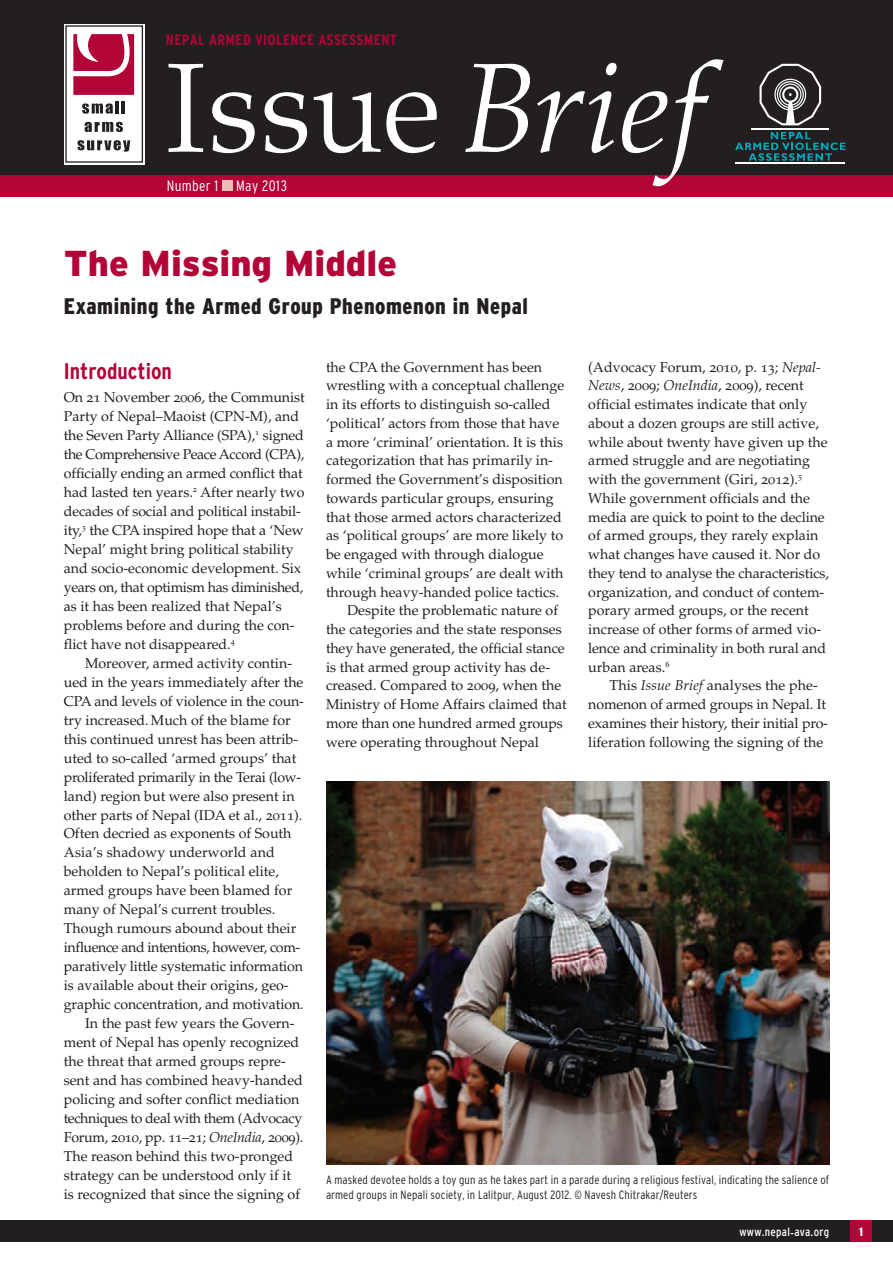
<style>
.page{position:relative;width:893px;height:1263px;background:#fff}
.page>*{position:absolute;margin:0;border:0;box-sizing:border-box;transform-origin:0 0}
.t1{font:300 126.9px "Palatino";letter-spacing:.005em;color:#fff}
.t2{font:900 36px "Interstate";color:#b30437}
.t3{font:900 condensed 22.5px "Interstate";letter-spacing:.025em;color:#231f20}
.t4{font:700 condensed 22.5px "Interstate";color:#b30437}
.t5{font:700 condensed 15px "Interstate";letter-spacing:.025em;color:#b30437}
.t6{font:300 condensed 15px "Interstate";letter-spacing:.025em;color:#fff}
.t7{font:14.25px/18.8px "Palatino";color:#231f20}
.t8{font:14.25px "Palatino";letter-spacing:-.03em;color:#231f20}
.t9{font:14.25px "Palatino";letter-spacing:-.02em;color:#231f20}
.t10{font:300 condensed 12px/15px "Interstate";letter-spacing:.01em;color:#231f20}
.t11{font:condensed 12px "Interstate";letter-spacing:.025em;color:#fff}
.t12{font:900 condensed 12px "Interstate";color:#fff}
.s1{font-style:italic}
.s2{font-family:"Palatino SC"}
</style>
<div class="page">
<div style="left:0;top:1220px;width:893px;height:22px;background:#231f20"></div>
<div style="left:850px;top:1220px;width:22px;height:22px;background:#b30437"></div>
<div style="left:0;top:0;width:893px;height:193px;background:#231f20"></div>
<div style="left:0;top:175px;width:893px;height:21px;background:#b30437"></div>
<div style="left:64px;top:24px;width:81px;height:140px;background:#f7f7f7"></div>
<div style="left:66px;top:26px;width:76px;height:136px;background:#fff"></div>
<div style="left:65px;top:25px;width:78px;height:138px;border:1px solid #231f20"></div>
<div style="left:72px;top:33px;width:64px;height:63px;background:#b30437;border:1px solid #fff"></div>
<svg style="left:72px;top:33px;width:64px;height:46px"></svg>
<svg style="left:82px;top:101px;width:43px;height:13px"></svg>
<svg style="left:85px;top:122px;width:38px;height:10px"></svg>
<svg style="left:78px;top:140px;width:52px;height:12px"></svg>
<div style="left:222px;top:181px;width:10px;height:10px;background:#eabcb7"></div>
<img style="left:326px;top:782px;width:503px;height:382px">
<hr style="left:751px;top:128px;width:78px;height:1px;background:#fff">
<hr style="left:735px;top:163px;width:110px;height:1px;background:#fff">
<svg style="left:735px;top:132px;width:110px;height:29px"></svg>
<svg style="left:759px;top:64px;width:62px;height:61px"></svg>
<p class="t5" style="left:166px;top:31px;width:232px">NEPAL ARMED VIOLENCE ASSESSMENT</p>
<h1 class="t1" style="left:166px;top:35px;width:540px">Issue <span class="s1">Brief</span></h1>
<p class="t6" style="left:167px;top:177px;width:122px">Number 1 May 2013</p>
<h2 class="t2" style="left:64px;top:243px;width:335px">The Missing Middle</h2>
<h3 class="t3" style="left:64px;top:294px;width:466px">Examining the Armed Group Phenomenon in Nepal</h3>
<h3 class="t4" style="left:64px;top:358px;width:110px">Introduction</h3>
<p class="t7" style="left:64px;top:388px;width:242px">On <span class="s2">21</span> November <span class="s2">2006</span>, the Communist Party of Nepal–Maoist (CPN-M), and the Seven Party Alliance (SPA),<sup>1</sup> signed the Comprehensive Peace Accord (CPA), officially ending an armed conflict that had lasted ten years.<sup>2</sup> After nearly two decades of social and political instabil&shy;ity,<sup>3</sup> the CPA inspired hope that a ‘New Nepal’ might bring political stability and socio-economic development. Six years on, that optimism has diminished, as it has been realized that Nepal’s problems before and during the con&shy;flict have not disappeared.<sup>4</sup></p>
<p class="t7" style="left:85px;top:654px;width:209px">Moreover, armed activity contin-</p>
<p class="t7" style="left:64px;top:673px;width:241px">ued in the years immediately after the</p>
<p class="t7" style="left:64px;top:692px;width:242px">CPA and levels of violence in the coun-</p>
<p class="t7" style="left:64px;top:711px;width:229px">try increased.Much of the blame for</p>
<p class="t7" style="left:64px;top:730px;width:236px">this continued unrest has been attrib-</p>
<p class="t7" style="left:64px;top:749px;width:234px">uted to so-called ‘armed groups’ that</p>
<p class="t9" style="left:64px;top:768px;width:239px">proliferated primarily in the Terai (low-</p>
<p class="t7" style="left:64px;top:786px;width:232px">land) region but were also present in</p>
<p class="t7" style="left:64px;top:805px;width:240px">other parts of Nepal (IDA et al., <span class="s2">2011</span>).</p>
<p class="t7" style="left:64px;top:824px;width:229px">Often decried as exponents of South</p>
<p class="t7" style="left:64px;top:843px;width:213px">Asia’s shadowy underworld and</p>
<p class="t7" style="left:64px;top:862px;width:217px">beholden to Nepal’s political elite,</p>
<p class="t7" style="left:64px;top:881px;width:230px">armed groups have been blamed for</p>
<p class="t7" style="left:64px;top:900px;width:213px">many of Nepal’s current troubles.</p>
<p class="t7" style="left:64px;top:919px;width:234px">Though rumours abound about their</p>
<p class="t8" style="left:64px;top:939px;width:238px">influence and intentions, however, com-</p>
<p class="t7" style="left:64px;top:957px;width:241px">paratively little systematic information</p>
<p class="t7" style="left:64px;top:976px;width:226px">is available about their origins, geo-</p>
<p class="t7" style="left:64px;top:995px;width:241px">graphic concentration, and motivation.</p>
<p class="t7" style="left:85px;top:1014px;width:211px">In the past few years the Govern-</p>
<p class="t7" style="left:64px;top:1033px;width:237px">ment of Nepal has openly recognized</p>
<p class="t7" style="left:64px;top:1052px;width:224px">the threat that armed groups repre-</p>
<p class="t7" style="left:64px;top:1071px;width:241px">sent and has combined heavy-handed</p>
<p class="t7" style="left:64px;top:1090px;width:237px">policing and softer conflict mediation</p>
<p class="t8" style="left:64px;top:1110px;width:240px">techniques to deal with them (Advocacy</p>
<p class="t7" style="left:64px;top:1128px;width:241px">Forum, <span class="s2">2010</span>, pp. <span class="s2">11</span>–<span class="s2">21</span>; <span class="s1">OneIndia</span>, <span class="s2">2009</span>).</p>
<p class="t7" style="left:64px;top:1147px;width:231px">The reason behind this two-pronged</p>
<p class="t7" style="left:64px;top:1166px;width:229px">strategy can be understood only if it</p>
<p class="t7" style="left:64px;top:1185px;width:238px">is recognized that since the signing of</p>
<p class="t7" style="left:326px;top:358px;width:218px">the CPA the Government has been</p>
<p class="t7" style="left:326px;top:376px;width:240px">wrestling with a conceptual challenge</p>
<p class="t7" style="left:326px;top:395px;width:226px">in its efforts to distinguish so-called</p>
<p class="t7" style="left:326px;top:414px;width:235px">‘political’ actors from those that have</p>
<p class="t7" style="left:326px;top:433px;width:239px">a more ‘criminal’ orientation. It is this</p>
<p class="t7" style="left:326px;top:451px;width:229px">categorization that has primarily in-</p>
<p class="t7" style="left:326px;top:470px;width:238px">formed the Government’s disposition</p>
<p class="t7" style="left:326px;top:489px;width:229px">towards particular groups, ensuring</p>
<p class="t7" style="left:326px;top:508px;width:237px">that those armed actors characterized</p>
<p class="t7" style="left:326px;top:526px;width:239px">as ‘political groups’ are more likely to</p>
<p class="t7" style="left:326px;top:545px;width:219px">be engaged with through dialogue</p>
<p class="t7" style="left:326px;top:564px;width:239px">while ‘criminal groups’ are dealt with</p>
<p class="t7" style="left:326px;top:583px;width:235px">through heavy-handed police tactics.</p>
<p class="t7" style="left:347px;top:601px;width:212px">Despite the problematic nature of</p>
<p class="t7" style="left:326px;top:620px;width:237px">the categories and the state responses</p>
<p class="t7" style="left:326px;top:639px;width:240px">they have generated, the official stance</p>
<p class="t7" style="left:326px;top:658px;width:226px">is that armed group activity has de-</p>
<p class="t7" style="left:326px;top:676px;width:237px">creased. Compared to <span class="s2">2009</span>, when the</p>
<p class="t7" style="left:326px;top:695px;width:242px">Ministry of Home Affairs claimed that</p>
<p class="t7" style="left:326px;top:714px;width:238px">more than one hundred armed groups</p>
<p class="t7" style="left:326px;top:733px;width:214px">were operating throughout Nepal</p>
<p class="t7" style="left:588px;top:358px;width:242px">(Advocacy Forum, <span class="s2">2010</span>, p. <span class="s2">13</span>; <span class="s1">Nepal-News</span>, <span class="s2">2009</span>; <span class="s1">OneIndia</span>, <span class="s2">2009</span>), recent official estimates indicate that only about a dozen groups are still active, while about twenty have given up the armed struggle and are negotiating with the government (Giri, <span class="s2">2012</span>).<sup>5<br></sup>While government officials and the media are quick to point to the decline of armed groups, they rarely explain what changes have caused it. Nor do they tend to analyse the characteristics, organization, and conduct of contem&shy;porary armed groups, or the recent increase of other forms of armed vio&shy;lence and criminality in both rural and urban areas.<sup>6</sup></p>
<p class="t7" style="left:588px;top:676px;width:241px;text-indent:21px">This <span class="s1">Issue Brief</span> analyses the phe&shy;nomenon of armed groups in Nepal. It examines their history, their initial pro&shy;liferation following the signing of the</p>
<p class="t10" style="left:326px;top:1172px;width:505px">A masked devotee holds a toy gun as he takes part in a parade during a religious festival, indicating the salience of armed groups in Nepali society, in Lalitpur, August 2012. © Navesh Chitrakar/Reuters</p>
<p class="t11" style="left:739px;top:1225px;width:91px">www.nepal-ava.org</p>
<p class="t12" style="left:859px;top:1225px;width:5px">1</p>
</div>
